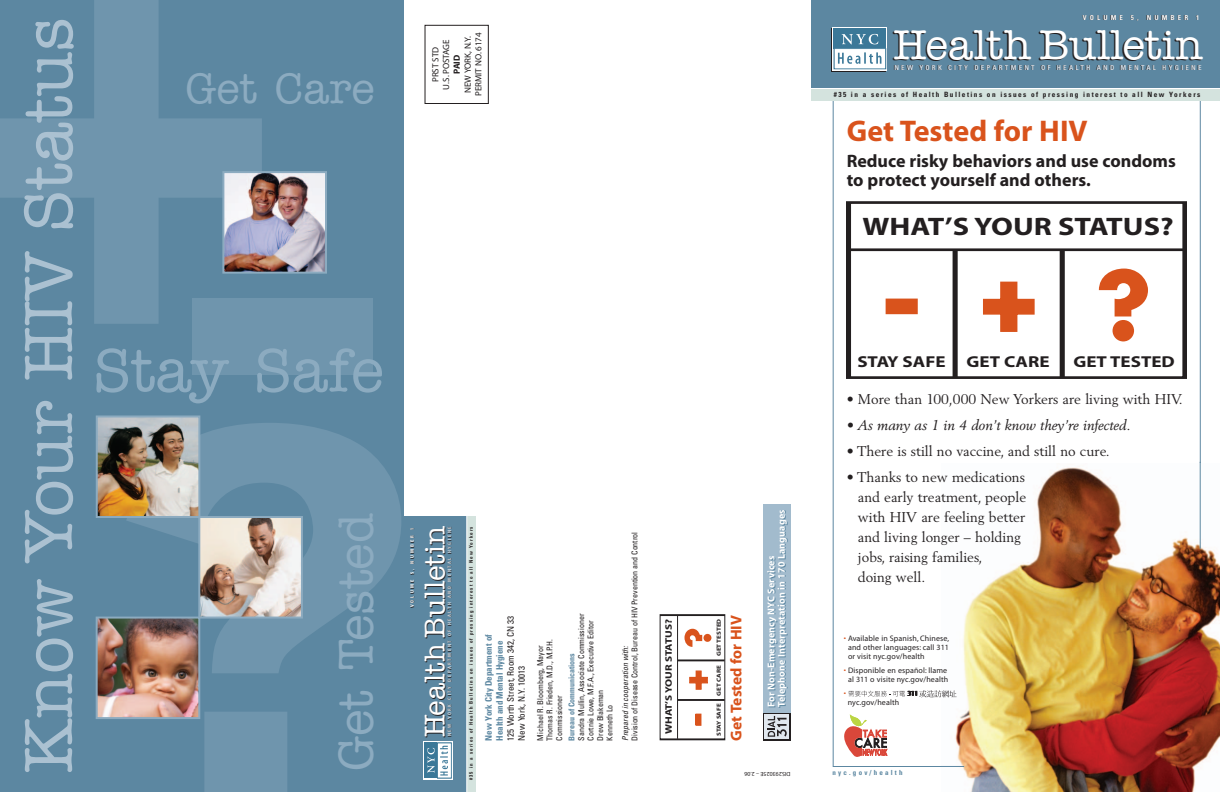
<style>
.page{position:relative;width:1220px;height:792px;background:#fff}
.page>*{position:absolute;margin:0;border:0;box-sizing:border-box;transform-origin:0 0}
.t1{font:900 660.3px "Univers";color:#6f95ad;scale:.81 1}
.t2{font:900 634.1px "Univers";color:#6f95ad}
.t3{font:500 68px "American Typewriter";color:#abc1d1}
.t4{font:500 61.1px "American Typewriter";color:#8cabc0}
.t5{font:500 49px "American Typewriter";color:#8cabc0}
.t6{font:500 43.1px "American Typewriter";color:#8cabc0}
.t7{font:500 41.9px "American Typewriter";color:#fff}
.t8{font:700 30px "Myriad";color:#d9531c}
.t9{font:500 28.7px "American Typewriter";color:#fff}
.t10{font:700 25.4px "Myriad";color:#231f20;scale:1.2 1}
.t11{font:700 18px/19px "Myriad";color:#231f20}
.t12{font:700 15.9px "Myriad";color:#231f20;scale:1.2 1}
.t13{font:700 15.6px "Myriad";color:#d9531c}
.t14{font:14px/20px "Berling";color:#231f20}
.t15{font:italic 14px "Berling";color:#231f20}
.t16{font:700 9.9px/10.3px "Myriad";letter-spacing:.015em;color:#fff}
.t17{font:700 9.4px "Myriad";color:#231f20;scale:1.2 1}
.t18{font:700 condensed 9px/11px "Univers";color:#5c87a1}
.t19{font:condensed 9px/11px "Univers";color:#231f20}
.t20{font:9px/10.8px "Myriad";color:#231f20;text-align:center}
.t21{font:700 9px "Myriad";color:#231f20}
.t22{font:condensed 8px/9.5px "Univers";letter-spacing:-.005em;color:#231f20}
.t23{font:8px/9px "Myriad";letter-spacing:.015em;color:#231f20;text-align:justify}
.t24{font:italic condensed 8px "Univers";letter-spacing:-.005em;color:#231f20}
.t25{font:700 condensed 8px "Univers";letter-spacing:-.005em;color:#5c87a1}
.t26{font:8px "Myriad";color:#d9531c}
.t27{font:700 condensed 7.2px "Univers";letter-spacing:.2em;color:#231f20}
.t28{font:700 condensed 7px "Univers";letter-spacing:.31em;color:#5c87a1}
.t29{font:700 condensed 6.8px "Univers";letter-spacing:.34em;color:#d6e1ea}
.t30{font:700 condensed 6.8px "Univers";letter-spacing:.465em;color:#fff}
.t31{font:6px "Myriad";color:#231f20}
.t32{font:700 5.9px "Myriad";color:#231f20;scale:1.2 1}
.t33{font:700 condensed 5px "Univers";letter-spacing:.205em;color:#231f20}
.t34{font:700 condensed 4.7px "Univers";letter-spacing:.34em;color:#d6e1ea}
.t35{font:700 condensed 4.7px "Univers";letter-spacing:.465em;color:#fff}
.s1{color:#231f20}
.s2{color:#d9531c}
</style>
<div class="page">
<img style="left:943px;top:463px;width:276px;height:329px">
<div style="left:0;top:0;width:403px;height:792px;background:#5c87a1"></div>
<div style="left:424px;top:25px;width:65px;height:79px;border:1px solid #231f20"></div>
<div style="left:811px;top:0;width:409px;height:88px;background:#5c87a1"></div>
<div style="left:811px;top:89px;width:409px;height:12px;background:#d4e3de"></div>
<svg style="left:844px;top:714px;width:43px;height:43px"></svg>
<svg style="left:848px;top:690px;width:108px;height:7px"></svg>
<img style="left:99px;top:418px;width:98px;height:97px">
<div style="left:96px;top:415px;width:104px;height:103px;border:2px solid #8cabc0"></div>
<img style="left:201px;top:519px;width:99px;height:97px">
<div style="left:198px;top:516px;width:105px;height:103px;border:2px solid #8cabc0"></div>
<div style="left:763px;top:504px;width:27px;height:211px;background:#a2bbcd"></div>
<div style="left:763px;top:713px;width:27px;height:27px;background:#e1e8ef"></div>
<svg style="left:767px;top:716px;width:19px;height:21px"></svg>
<svg style="left:831px;top:28px;width:54px;height:43px"></svg>
<svg style="left:832px;top:27px;width:55px;height:43px"></svg>
<div style="left:834px;top:28px;width:52px;height:21px;background:#3b7898"></div>
<svg style="left:841px;top:34px;width:37px;height:10px"></svg>
<div style="left:834px;top:49px;width:51px;height:20px;background:#fff"></div>
<div style="left:834px;top:48px;width:52px;height:21px;border:1px solid #3b7898"></div>
<svg style="left:838px;top:52px;width:43px;height:12px"></svg>
<img style="left:225px;top:174px;width:99px;height:97px">
<div style="left:222px;top:171px;width:105px;height:103px;border:2px solid #8cabc0"></div>
<svg style="left:940px;top:766px;width:24px;height:1px"></svg>
<hr style="left:1199px;top:462px;width:1px;height:87px;background:#5c87a1">
<img style="left:99px;top:620px;width:98px;height:96px">
<div style="left:96px;top:617px;width:104px;height:102px;border:2px solid #8cabc0"></div>
<div style="left:403px;top:516px;width:66px;height:276px;background:#5c87a1"></div>
<div style="left:467px;top:516px;width:8px;height:276px;background:#d4e3de"></div>
<hr style="left:466px;top:516px;width:1px;height:276px;background:#fff">
<div style="left:423px;top:743px;width:30px;height:37px;background:#fff"></div>
<svg style="left:423px;top:742px;width:29px;height:37px"></svg>
<div style="left:423px;top:743px;width:14px;height:35px;background:#3b7898"></div>
<svg style="left:427px;top:748px;width:7px;height:25px"></svg>
<div style="left:437px;top:743px;width:14px;height:35px;background:#fff"></div>
<div style="left:437px;top:743px;width:14px;height:35px;border:1px solid #3b7898"></div>
<svg style="left:440px;top:746px;width:8px;height:30px"></svg>
<svg style="left:846px;top:201px;width:340px;height:178px"></svg>
<div style="left:887px;top:299px;width:29px;height:15px;background:#d9531c"></div>
<div style="left:886px;top:298px;width:31px;height:16px;border:2px solid #d9531c"></div>
<svg style="left:981px;top:281px;width:55px;height:52px"></svg>
<svg style="left:1098px;top:269px;width:50px;height:72px"></svg>
<svg style="left:850px;top:248px;width:334px;height:4px"></svg>
<hr style="left:953px;top:250px;width:4px;height:127px;background:#231f20">
<hr style="left:1060px;top:250px;width:4px;height:127px;background:#231f20">
<svg style="left:659px;top:614px;width:66px;height:126px"></svg>
<hr style="left:677px;top:615px;width:1px;height:124px;background:#231f20">
<hr style="left:677px;top:699px;width:47px;height:2px;background:#231f20">
<hr style="left:677px;top:660px;width:47px;height:1px;background:#231f20">
<h1 class="t1" style="left:-51px;top:-153px;width:440px">+</h1>
<h3 class="t3" style="left:26px;top:773px;width:758px;rotate:-90deg">Know Your HIV Status</h3>
<h3 class="t6" style="left:185px;top:74px;width:191px">Get Care</h3>
<h2 class="t2" style="left:176px;top:48px;width:213px">-</h2>
<h3 class="t4" style="left:94px;top:350px;width:291px">Stay Safe</h3>
<h3 class="t5" style="left:339px;top:771px;width:259px;rotate:-90deg">Get Tested</h3>
<p class="t20" style="left:463px;top:96px;width:65px;rotate:-90deg">NEW YORK, N.Y.<br>PERMIT NO. 6174</p>
<p class="t20" style="left:431px;top:90px;width:52px;rotate:-90deg">PRST STD<br>U.S. POSTAGE</p>
<p class="t21" style="left:453px;top:74px;width:21px;rotate:-90deg">PAID</p>
<p class="t35" style="left:410px;top:607px;width:81px;rotate:-90deg">VOLUME 5, NUMBER 1</p>
<h3 class="t9" style="left:425px;top:737px;width:213px;rotate:-90deg">Health Bulletin</h3>
<p class="t34" style="left:448px;top:736px;width:212px;rotate:-90deg">NEW YORK CITY DEPARTMENT OF HEALTH AND MENTAL HYGIENE</p>
<p class="t33" style="left:469px;top:780px;width:255px;rotate:-90deg">#35 in a series of Health Bulletins on issues of pressing interest to all New Yorkers</p>
<p class="t19" style="left:506px;top:741px;width:126px;rotate:-90deg">125 Worth Street, Room 342, CN 33<br>New York, N.Y. 10013</p>
<p class="t18" style="left:484px;top:741px;width:108px;rotate:-90deg">New York City Department of<br>Health and Mental Hygiene</p>
<p class="t22" style="left:577px;top:741px;width:128px;rotate:-90deg">Sandra Mullin, Associate Commissioner<br>Cortnie Lowe, M.F.A., Executive Editor<br>Drew Blakeman<br>Kenneth Lo</p>
<p class="t22" style="left:536px;top:741px;width:103px;rotate:-90deg">Michael R. Bloomberg, Mayor<br>Thomas R. Frieden, M.D., M.P.H.<br>Commissioner</p>
<p class="t25" style="left:569px;top:741px;width:89px;rotate:-90deg">Bureau of Communications</p>
<p class="t22" style="left:630px;top:741px;width:210px;rotate:-90deg">Division of Disease Control, Bureau of HIV Prevention and Control</p>
<p class="t24" style="left:622px;top:741px;width:96px;rotate:-90deg">Prepared in cooperation with:</p>
<p class="t17" style="left:665px;top:734px;width:97px;rotate:-90deg">WHAT’S YOUR STATUS?</p>
<p class="t30" style="left:1082px;top:15px;width:118px">VOLUME 5, NUMBER 1</p>
<h3 class="t7" style="left:893px;top:31px;width:311px">Health Bulletin</h3>
<p class="t29" style="left:893px;top:65px;width:309px"><span class="s1">N</span>EW YORK CITY DEPARTMENT OF HEALTH AND MENTAL HYGIENE</p>
<p class="t27" style="left:833px;top:92px;width:368px">#35 in a series of Health Bulletins on issues of pressing interest to all New Yorkers</p>
<h3 class="t8" style="left:846px;top:120px;width:242px">Get Tested for HIV</h3>
<h3 class="t11" style="left:846px;top:153px;width:331px">Reduce risky behaviors and use condoms to protect yourself and others.</h3>
<h3 class="t10" style="left:862px;top:216px;width:261px">WHAT’S YOUR STATUS?</h3>
<p class="t32" style="left:716px;top:656px;width:33px;rotate:-90deg">GET TESTED</p>
<p class="t32" style="left:716px;top:696px;width:27px;rotate:-90deg">GET CARE</p>
<p class="t32" style="left:716px;top:736px;width:29px;rotate:-90deg">STAY SAFE</p>
<h3 class="t13" style="left:730px;top:741px;width:127px;rotate:-90deg">Get Tested for HIV</h3>
<p class="t16" style="left:767px;top:707px;width:199px;rotate:-90deg">For Non-Emergency NYC Services<br>Telephone Interpretation in 170 Languages</p>
<p class="t31" style="left:790px;top:776px;width:48px;rotate:-180deg">DIS293025E – 2.06</p>
<h3 class="t12" style="left:857px;top:355px;width:75px">STAY SAFE</h3>
<h3 class="t12" style="left:966px;top:355px;width:71px">GET CARE</h3>
<h3 class="t12" style="left:1073px;top:355px;width:86px">GET TESTED</h3>
<h3 class="t14" style="left:846px;top:390px;width:337px">• More than 100,000 New Yorkers are living with HIV.</h3>
<h3 class="t15" style="left:846px;top:419px;width:285px">• As many as 1 in 4 don’t know they’re infected.</h3>
<h3 class="t14" style="left:846px;top:442px;width:264px">• There is still no vaccine, and still no cure.</h3>
<h3 class="t14" style="left:858px;top:468px;width:170px;text-indent:-11px">• Thanks to new medications and early treatment, people with HIV are feeling better and living longer – holding jobs, raising families,<br>doing well.</h3>
<p class="t23" style="left:848px;top:634px;width:103px;text-indent:-4px"><span class="s2">•</span> Available in Spanish, Chinese, and other languages: call 311 or visit nyc.gov/health</p>
<p class="t23" style="left:843px;top:666px;width:106px;text-align:center"><span class="s2">•</span> Disponible en español: llame al 311 o visite nyc.gov/health</p>
<p class="t26" style="left:843px;top:690px;width:4px">•</p>
<p class="t23" style="left:847px;top:698px;width:53px">nyc.gov/health</p>
<p class="t28" style="left:832px;top:770px;width:71px">nyc.gov/health</p>
</div>
